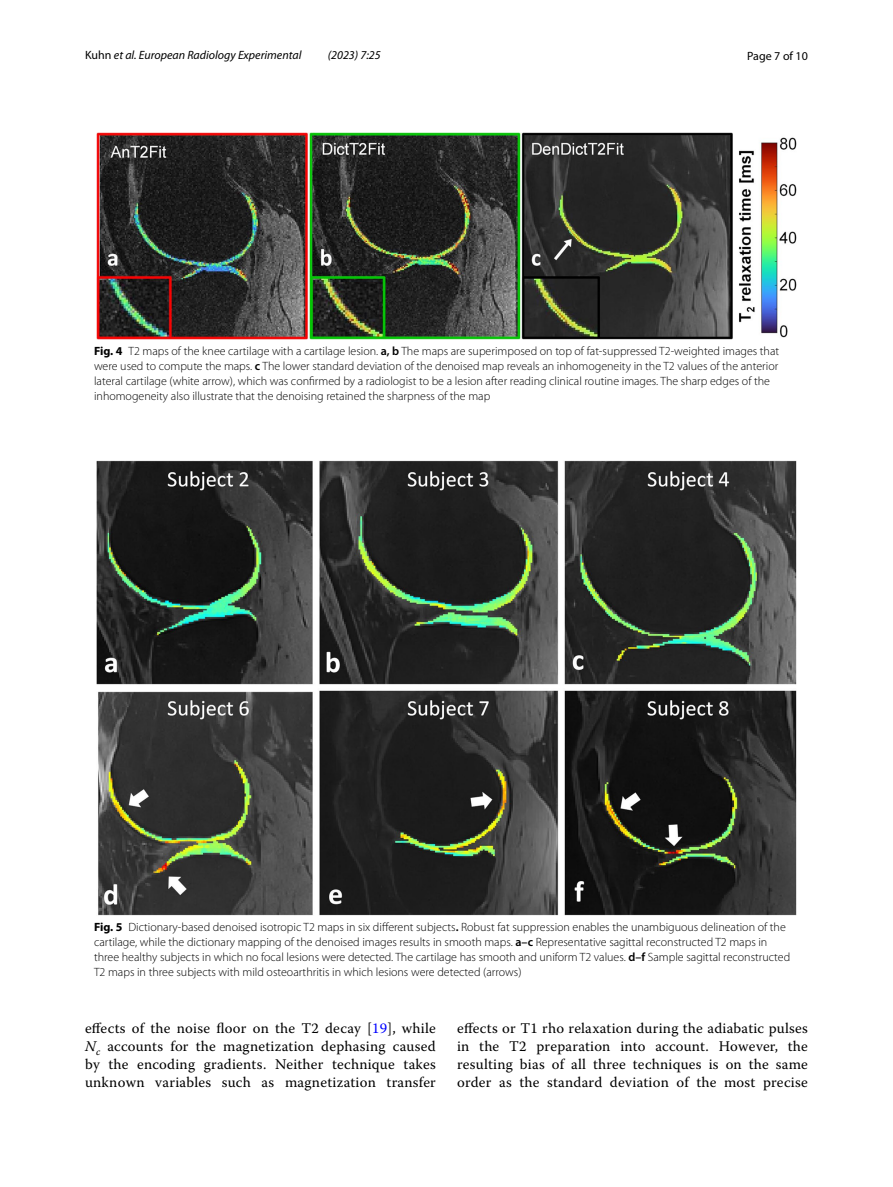
<style>
.page{position:relative;width:893px;height:1187px;background:#fff}
.page>*{position:absolute;margin:0;border:0;box-sizing:border-box;transform-origin:0 0}
.t1{font:14.7px/18px "Warnock Pro";letter-spacing:.015em;color:#000;text-align:justify}
.t2{font:300 12px/15px "Myriad Pro";color:#000}
.t3{font:italic 12px "Myriad Pro";color:#000}
.t4{font:12px "Myriad Pro";color:#000}
.s1{font-style:normal}
.s2{font-weight:700}
.s3{font-weight:600}
.s4{color:#00f}
.s5{font-style:italic}
</style>
<div class="page">
<img style="left:96px;top:133px;width:701px;height:206px">
<img style="left:96px;top:460px;width:701px;height:455px">
<p class="t3" style="left:85px;top:48px;width:218px"><span class="s1">Kuhn</span> et al. European Radiology Experimental</p>
<p class="t3" style="left:328px;top:48px;width:54px">(2023) 7:25</p>
<p class="t4" style="left:747px;top:48px;width:62px">Page 7 of 10</p>
<p class="t2" style="left:94px;top:343px;width:687px"><span class="s2">Fig. 4</span> T2 maps of the knee cartilage with a cartilage lesion. <span class="s3">a, b</span> The maps are superimposed on top of fat-suppressed T2-weighted images that were used to compute the maps. <span class="s3">c</span> The lower standard deviation of the denoised map reveals an inhomogeneity in the T2 values of the anterior lateral cartilage (white arrow), which was confirmed by a radiologist to be a lesion after reading clinical routine images. The sharp edges of the inhomogeneity also illustrate that the denoising retained the sharpness of the map</p>
<p class="t2" style="left:94px;top:919px;width:698px"><span class="s2">Fig. 5</span> Dictionary-based denoised isotropic T2 maps in six different subjects<span class="s3">.</span> Robust fat suppression enables the unambiguous delineation of the cartilage, while the dictionary mapping of the denoised images results in smooth maps. <span class="s3">a–c</span> Representative sagittal reconstructed T2 maps in three healthy subjects in which no focal lesions were detected. The cartilage has smooth and uniform T2 values. <span class="s3">d–f</span> Sample sagittal reconstructed T2 maps in three subjects with mild osteoarthritis in which lesions were detected (arrows)</p>
<p class="t1" style="left:85px;top:1018px;width:352px">effects of the noise floor on the T2 decay [<span class="s4">19</span>], while <span class="s5">N</span><sub>c</sub> accounts for the magnetization dephasing caused by the encoding gradients. Neither technique takes unknown variables such as magnetization transfer</p>
<p class="t1" style="left:457px;top:1018px;width:352px">effects or T1 rho relaxation during the adiabatic pulses in the T2 preparation into account. However, the resulting bias of all three techniques is on the same order as the standard deviation of the most precise</p>
</div>
